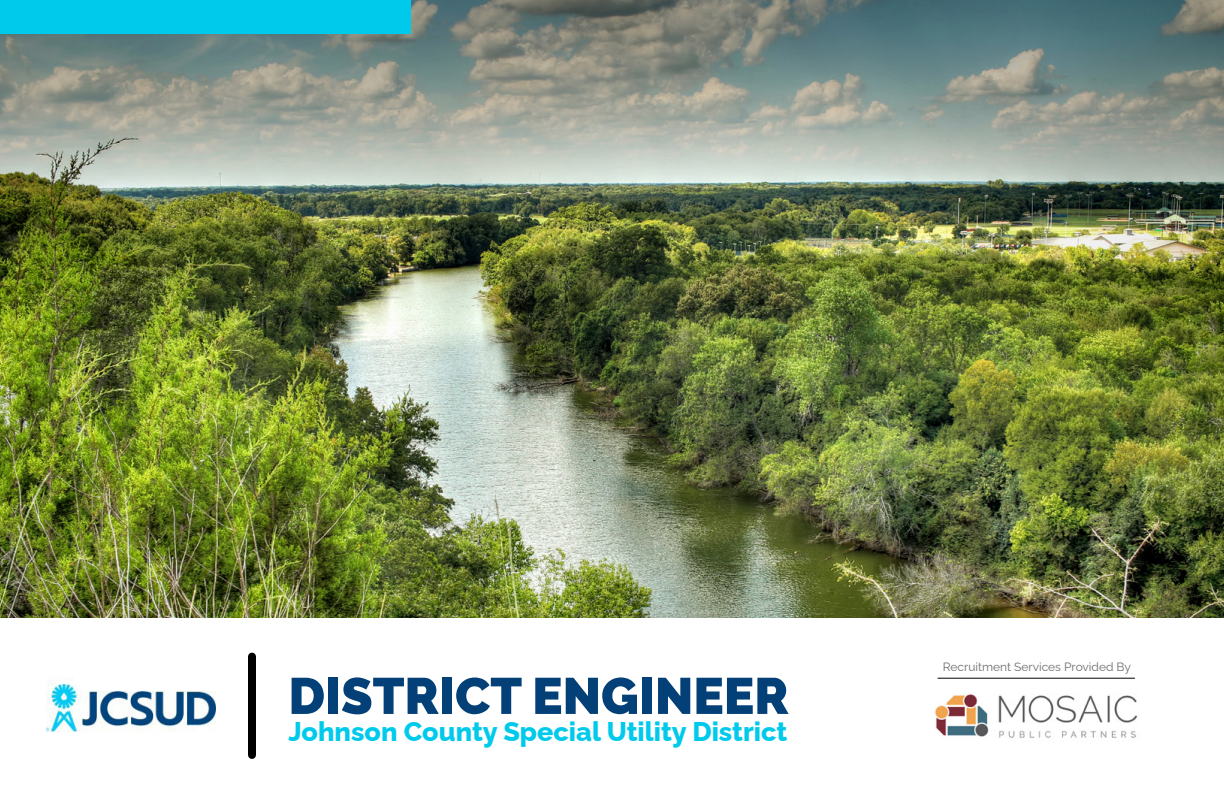
<style>
.page{position:relative;width:1224px;height:792px;background:#fff}
.page>*{position:absolute;margin:0;border:0;box-sizing:border-box;transform-origin:0 0}
.t1{font:900 51px "Raleway";color:#034077}
.t2{font:800 27px "Raleway";color:#00caeb}
.t3{font:12px "Raleway";color:#6d6e71}
</style>
<div class="page">
<img style="left:0;top:0;width:1224px;height:618px">
<img style="left:998px;top:695px;width:139px;height:43px">
<img style="left:935px;top:694px;width:54px;height:43px">
<hr style="left:938px;top:678px;width:197px;height:1px;background:#000">
<div style="left:248px;top:657px;width:8px;height:98px;background:#000"></div>
<img style="left:46px;top:679px;width:170px;height:53px">
<div style="left:0;top:0;width:411px;height:33px;background:#00caeb"></div>
<h1 class="t1" style="left:288px;top:655px;width:502px">DISTRICT ENGINEER</h1>
<p class="t2" style="left:288px;top:710px;width:500px">Johnson County Special Utility District</p>
<p class="t3" style="left:943px;top:657px;width:190px">Recruitment Services Provided By</p>
</div>
